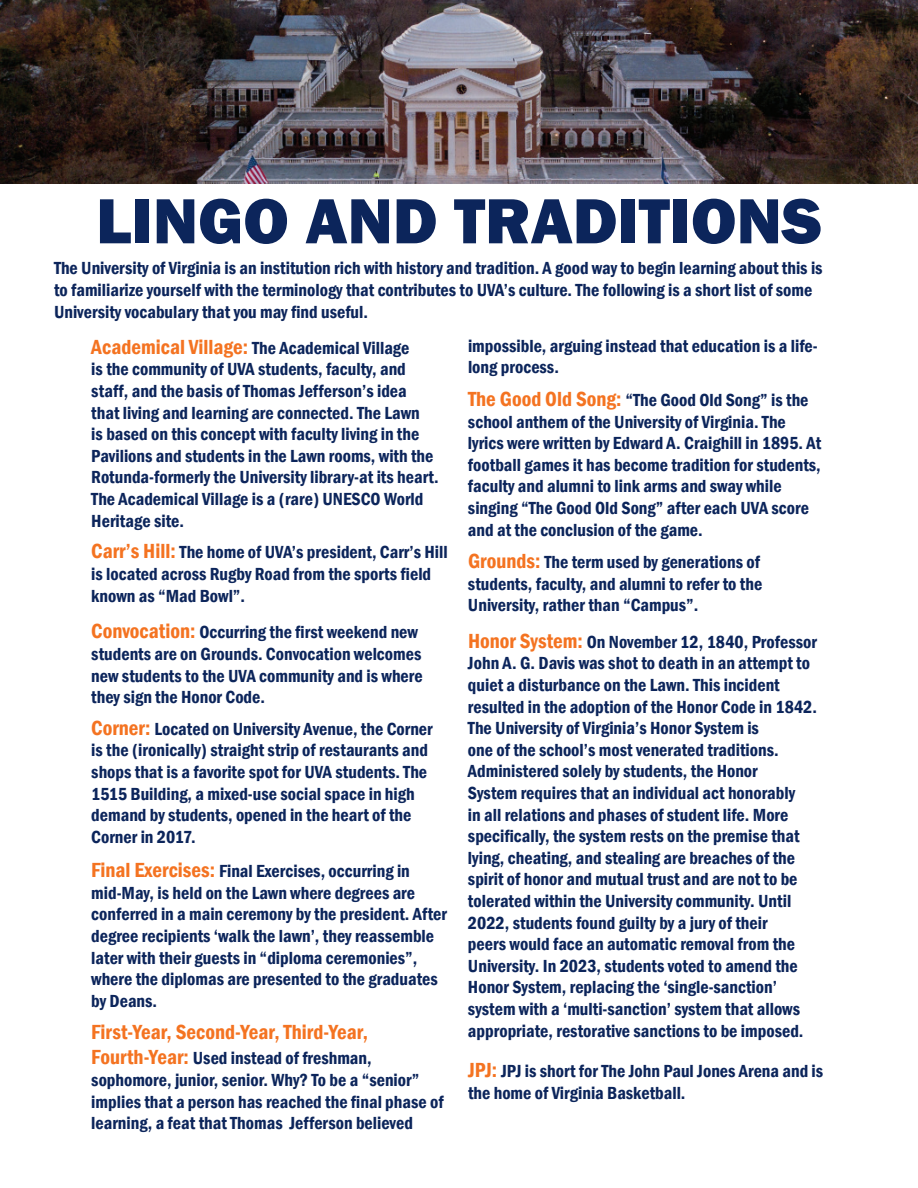
<style>
.page{position:relative;width:918px;height:1188px;background:#fff}
.page>*{position:absolute;margin:0;border:0;box-sizing:border-box;transform-origin:0 0}
.t1{font:800 66px "Franklin Gothic";color:#0c255b}
.t2{font:600 condensed 21px "Franklin Gothic";color:#f47321}
.t3{font:600 condensed 18px/21.6px "Franklin Gothic";color:#0c255b}
.s1{font-size:21px;color:#f47321}
</style>
<div class="page">
<img style="left:0;top:0;width:918px;height:184px">
<h1 class="t1" style="left:96px;top:178px;width:727px">LINGO AND TRADITIONS</h1>
<p class="t3" style="left:54px;top:257px;width:770px">The University of Virginia is an institution rich with history and tradition. A good way to begin learning about this is to familiarize yourself with the terminology that contributes to UVA’s culture. The following is a short list of some<br>University vocabulary that you may find useful.</p>
<p class="t3" style="left:91px;top:337px;width:349px"><span class="s1">Academical Village:</span> The Academical Village<br>is the community of UVA students, faculty, and staff, and the basis of Thomas Jefferson’s idea that living and learning are connected. The Lawn<br>is based on this concept with faculty living in the Pavilions and students in the Lawn rooms, with the Rotunda-formerly the University library-at its heart.<br>The Academical Village is a (rare) UNESCO World Heritage site.</p>
<p class="t3" style="left:91px;top:541px;width:358px"><span class="s1">Carr’s Hill:</span> The home of UVA’s president, Carr’s Hill is located across Rugby Road from the sports field known as “Mad Bowl”.</p>
<p class="t3" style="left:91px;top:621px;width:333px"><span class="s1">Convocation:</span> Occurring the first weekend new students are on Grounds. Convocation welcomes new students to the UVA community and is where they sign the Honor Code.</p>
<p class="t3" style="left:91px;top:718px;width:343px"><span class="s1">Corner:</span> Located on University Avenue, the Corner is the (ironically) straight strip of restaurants and shops that is a favorite spot for UVA students. The 1515 Building, a mixed-use social space in high demand by students, opened in the heart of the Corner in 2017.</p>
<p class="t3" style="left:91px;top:860px;width:357px"><span class="s1">Final Exercises:</span> Final Exercises, occurring in mid-May, is held on the Lawn where degrees are conferred in a main ceremony by the president. After degree recipients ‘walk the lawn’, they reassemble later with their guests in “diploma ceremonies”, where the diplomas are presented to the graduates by Deans.</p>
<p class="t2" style="left:91px;top:1018px;width:278px">First-Year, Second-Year, Third-Year,</p>
<p class="t3" style="left:91px;top:1047px;width:354px"><span class="s1">Fourth-Year:</span> Used instead of freshman, sophomore, junior, senior. Why? To be a “senior” implies that a person has reached the final phase of learning, a feat that Thomas Jefferson believed</p>
<p class="t3" style="left:468px;top:335px;width:351px">impossible, arguing instead that education is a life&shy;long process.</p>
<p class="t3" style="left:468px;top:389px;width:355px"><span class="s1">The Good Old Song:</span> “The Good Old Song” is the school anthem of the University of Virginia. The lyrics were written by Edward A. Craighill in 1895. At football games it has become tradition for students, faculty and alumni to link arms and sway while singing “The Good Old Song” after each UVA score and at the conclusion of the game.</p>
<p class="t3" style="left:468px;top:551px;width:296px"><span class="s1">Grounds:</span> The term used by generations of students, faculty, and alumni to refer to the<br>University, rather than “Campus”.</p>
<p class="t3" style="left:468px;top:631px;width:351px"><span class="s1">Honor System:</span> On November 12, 1840, Professor John A. G. Davis was shot to death in an attempt to quiet a disturbance on the Lawn. This incident resulted in the adoption of the Honor Code in 1842.<br>The University of Virginia’s Honor System is<br>one of the school’s most venerated traditions.<br>Administered solely by students, the Honor<br>System requires that an individual act honorably<br>in all relations and phases of student life. More specifically, the system rests on the premise that lying, cheating, and stealing are breaches of the spirit of honor and mutual trust and are not to be tolerated within the University community. Until 2022, students found guilty by a jury of their<br>peers would face an automatic removal from the University. In 2023, students voted to amend the Honor System, replacing the ‘single-sanction’ system with a ‘multi-sanction’ system that allows appropriate, restorative sanctions to be imposed.</p>
<p class="t3" style="left:468px;top:1060px;width:357px"><span class="s1">JPJ:</span> JPJ is short for The John Paul Jones Arena and is the home of Virginia Basketball.</p>
</div>
